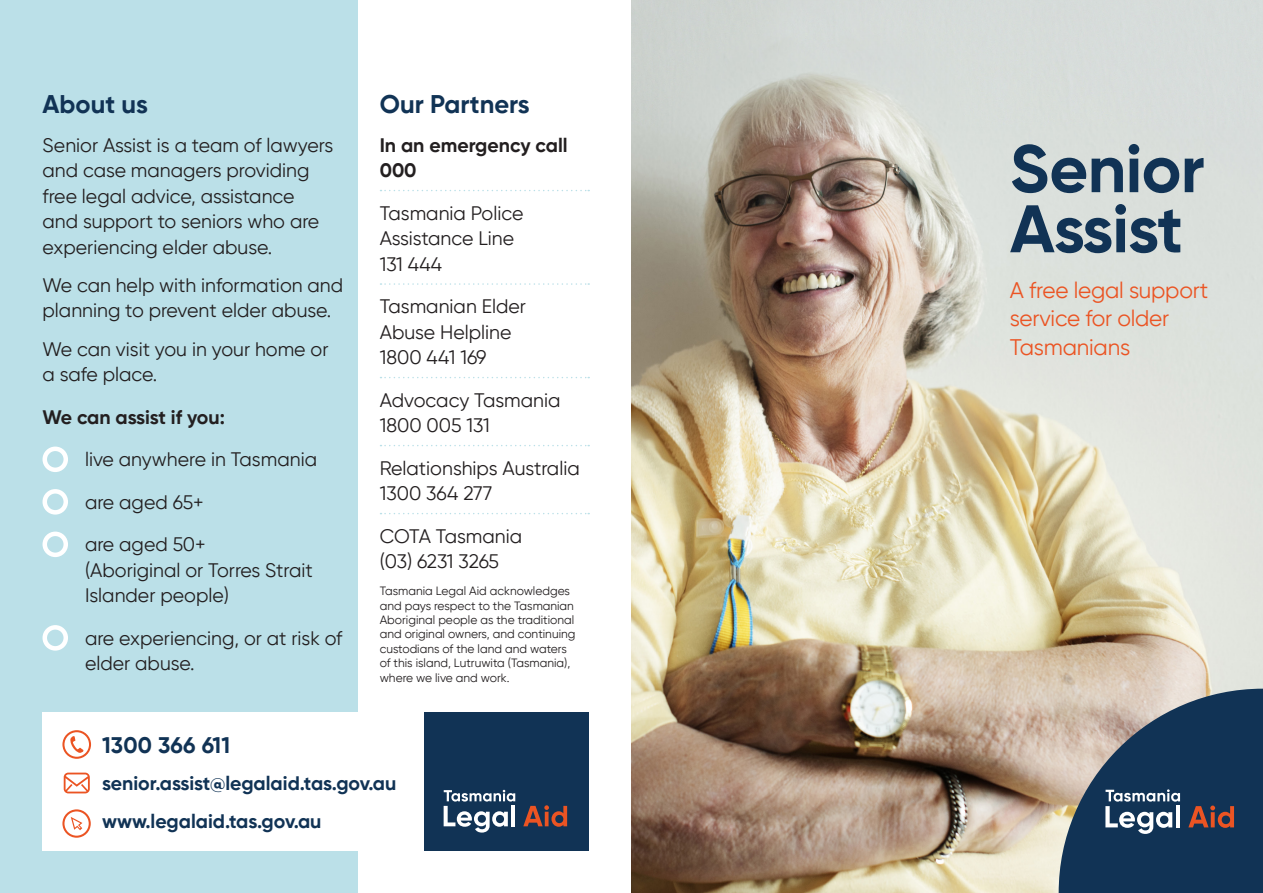
<style>
.page{position:relative;width:1263px;height:893px;background:#fff}
.page>*{position:absolute;margin:0;border:0;box-sizing:border-box;transform-origin:0 0}
.t1{font:700 67.05px/60.2px "Gilroy";letter-spacing:-.01em;color:#135}
.t2{font:700 25.5px "Gilroy";color:#135}
.t3{font:22.5px/28.5px "Gilroy";letter-spacing:-.01em;color:#eb5423}
.t4{font:700 22.5px "Gilroy";letter-spacing:.01em;color:#135}
.t5{font:19.5px/25.5px "Gilroy";color:#231f20}
.t6{font:700 19.5px/37.5px "Gilroy";color:#135}
.t7{font:700 19.5px/25.5px "Gilroy";color:#231f20}
.t8{font:12px/14.4px "Gilroy";color:#231f20}
</style>
<div class="page">
<div style="left:0;top:0;width:357px;height:893px;background:#bbe0e8"></div>
<img style="left:631px;top:0;width:632px;height:893px">
<div style="left:43px;top:447px;width:25px;height:25px;border:4px solid #fff;border-radius:50%"></div>
<div style="left:43px;top:489px;width:25px;height:26px;border:4px solid #fff;border-radius:50%"></div>
<div style="left:43px;top:532px;width:25px;height:25px;border:4px solid #fff;border-radius:50%"></div>
<div style="left:43px;top:625px;width:25px;height:26px;border:4px solid #fff;border-radius:50%"></div>
<svg style="left:380px;top:190px;width:209px;height:1px"></svg>
<svg style="left:380px;top:283px;width:209px;height:2px"></svg>
<svg style="left:380px;top:377px;width:209px;height:1px"></svg>
<svg style="left:380px;top:445px;width:209px;height:1px"></svg>
<svg style="left:380px;top:513px;width:209px;height:1px"></svg>
<div style="left:43px;top:712px;width:523px;height:138px;background:#fff"></div>
<div style="left:424px;top:712px;width:165px;height:138px;background:#135"></div>
<svg style="left:62px;top:730px;width:29px;height:29px"></svg>
<svg style="left:64px;top:773px;width:26px;height:20px"></svg>
<svg style="left:523px;top:805px;width:44px;height:22px"></svg>
<svg style="left:444px;top:790px;width:71px;height:43px"></svg>
<svg style="left:1059px;top:689px;width:204px;height:204px;background:#44586d"></svg>
<svg style="left:62px;top:809px;width:29px;height:29px"></svg>
<p class="t2" style="left:43px;top:88px;width:107px">About us</p>
<p class="t5" style="left:43px;top:132px;width:292px">Senior Assist is a team of lawyers and case managers providing free legal advice, assistance and support to seniors who are experiencing elder abuse.</p>
<p class="t5" style="left:43px;top:272px;width:302px">We can help with information and planning to prevent elder abuse.</p>
<p class="t5" style="left:43px;top:336px;width:287px">We can visit you in your home or a safe place.</p>
<p class="t7" style="left:43px;top:404px;width:184px">We can assist if you:</p>
<p class="t5" style="left:85px;top:446px;width:234px">live anywhere in Tasmania</p>
<p class="t5" style="left:85px;top:489px;width:120px">are aged 65+</p>
<p class="t5" style="left:85px;top:531px;width:229px">are aged 50+<br>(Aboriginal or Torres Strait<br>Islander people)</p>
<p class="t5" style="left:85px;top:625px;width:259px">are experiencing, or at risk of elder abuse.</p>
<p class="t2" style="left:380px;top:88px;width:151px">Our Partners</p>
<p class="t7" style="left:380px;top:132px;width:189px">In an emergency call<br>000</p>
<p class="t5" style="left:380px;top:200px;width:145px">Tasmania Police<br>Assistance Line<br>131 444</p>
<p class="t5" style="left:380px;top:293px;width:148px">Tasmanian Elder<br>Abuse Helpline<br>1800 441 169</p>
<p class="t5" style="left:380px;top:387px;width:182px">Advocacy Tasmania<br>1800 005 131</p>
<p class="t5" style="left:380px;top:455px;width:202px">Relationships Australia<br>1300 364 277</p>
<p class="t5" style="left:380px;top:523px;width:144px">COTA Tasmania (03) 6231 3265</p>
<p class="t8" style="left:380px;top:584px;width:197px">Tasmania Legal Aid acknowledges and pays respect to the Tasmanian Aboriginal people as the traditional and original owners, and continuing custodians of the land and waters of this island, Lutruwita (Tasmania), where we live and work.</p>
<p class="t4" style="left:102px;top:731px;width:130px">1300 366 611</p>
<p class="t6" style="left:102px;top:764px;width:296px">senior.assist@legalaid.tas.gov.au www.legalaid.tas.gov.au</p>
<p class="t1" style="left:1010px;top:138px;width:196px">Senior<br>Assist</p>
<p class="t3" style="left:1010px;top:275px;width:200px">A free legal support service for older<br>Tasmanians</p>
</div>
